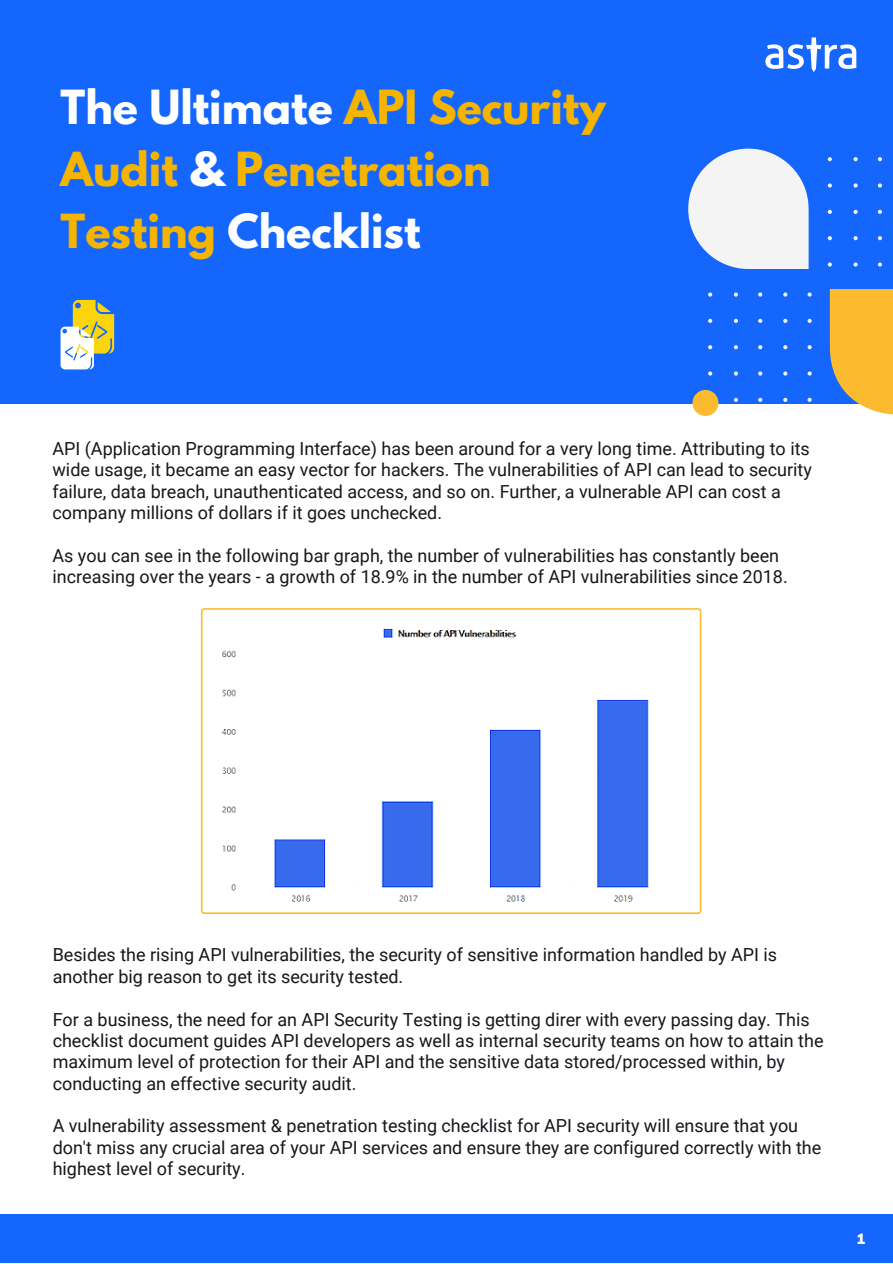
<style>
.page{position:relative;width:893px;height:1264px;background:#fff}
.page>*{position:absolute;margin:0;border:0;box-sizing:border-box;transform-origin:0 0}
.t1{font:700 41.7px/61.8px "League Spartan";color:#f5b400}
.t2{font:18px/21.3px "Roboto";color:#17161c}
.t3{font:900 14.55px "Muli";color:#fff}
.s1{color:#fffffd}
.s2{color:#fff}
</style>
<div class="page">
<div style="left:0;top:0;width:892px;height:404px;background:#1466fd"></div>
<svg style="left:688px;top:149px;width:120px;height:120px"></svg>
<svg style="left:877px;top:157px;width:4px;height:4px"></svg>
<svg style="left:877px;top:183px;width:4px;height:5px"></svg>
<svg style="left:877px;top:210px;width:4px;height:4px"></svg>
<svg style="left:877px;top:236px;width:4px;height:4px"></svg>
<svg style="left:877px;top:262px;width:4px;height:4px"></svg>
<svg style="left:853px;top:157px;width:4px;height:4px"></svg>
<svg style="left:853px;top:183px;width:4px;height:5px"></svg>
<svg style="left:853px;top:210px;width:4px;height:4px"></svg>
<svg style="left:853px;top:236px;width:4px;height:4px"></svg>
<svg style="left:853px;top:262px;width:4px;height:4px"></svg>
<svg style="left:827px;top:157px;width:4px;height:4px"></svg>
<svg style="left:827px;top:183px;width:4px;height:5px"></svg>
<svg style="left:827px;top:210px;width:4px;height:4px"></svg>
<svg style="left:827px;top:236px;width:4px;height:4px"></svg>
<svg style="left:827px;top:262px;width:4px;height:4px"></svg>
<svg style="left:829px;top:289px;width:63px;height:126px;background:#ebb84a"></svg>
<svg style="left:807px;top:292px;width:4px;height:4px"></svg>
<svg style="left:807px;top:319px;width:4px;height:4px"></svg>
<svg style="left:807px;top:345px;width:4px;height:4px"></svg>
<svg style="left:807px;top:371px;width:4px;height:4px"></svg>
<svg style="left:807px;top:398px;width:4px;height:4px"></svg>
<svg style="left:783px;top:292px;width:4px;height:5px"></svg>
<svg style="left:783px;top:319px;width:4px;height:4px"></svg>
<svg style="left:783px;top:345px;width:4px;height:4px"></svg>
<svg style="left:783px;top:371px;width:4px;height:4px"></svg>
<svg style="left:783px;top:398px;width:4px;height:4px"></svg>
<svg style="left:758px;top:292px;width:4px;height:5px"></svg>
<svg style="left:758px;top:319px;width:4px;height:4px"></svg>
<svg style="left:758px;top:345px;width:4px;height:4px"></svg>
<svg style="left:758px;top:371px;width:4px;height:4px"></svg>
<svg style="left:758px;top:398px;width:4px;height:4px"></svg>
<svg style="left:733px;top:292px;width:5px;height:5px"></svg>
<svg style="left:733px;top:319px;width:5px;height:4px"></svg>
<svg style="left:733px;top:345px;width:5px;height:4px"></svg>
<svg style="left:733px;top:371px;width:5px;height:4px"></svg>
<svg style="left:733px;top:398px;width:5px;height:4px"></svg>
<svg style="left:708px;top:292px;width:4px;height:5px"></svg>
<svg style="left:708px;top:319px;width:4px;height:4px"></svg>
<svg style="left:708px;top:345px;width:4px;height:4px"></svg>
<svg style="left:708px;top:371px;width:4px;height:4px"></svg>
<div style="left:692px;top:390px;width:26px;height:26px;background:#fcbb2f;border-radius:50%"></div>
<svg style="left:765px;top:37px;width:91px;height:35px"></svg>
<svg style="left:201px;top:608px;width:500px;height:306px"></svg>
<div style="left:0;top:1213px;width:892px;height:49px;background:#1466fd"></div>
<svg style="left:61px;top:300px;width:53px;height:69px"></svg>
<h1 class="t1" style="left:61px;top:82px;width:546px"><span class="s1">The Ultimate</span> API Security<br>Audit <span class="s2">&amp;</span> Penetration<br>Testing <span class="s2">Checklist</span></h1>
<p class="t2" style="left:52px;top:438px;width:760px">API (Application Programming Interface) has been around for a very long time. Attributing to its wide usage, it became an easy vector for hackers. The vulnerabilities of API can lead to security failure, data breach, unauthenticated access, and so on. Further, a vulnerable API can cost a company millions of dollars if it goes unchecked.</p>
<p class="t2" style="left:52px;top:545px;width:736px">As you can see in the following bar graph, the number of vulnerabilities has constantly been increasing over the years - a growth of 18.9% in the number of API vulnerabilities since 2018.</p>
<p class="t2" style="left:53px;top:944px;width:726px">Besides the rising API vulnerabilities, the security of sensitive information handled by API is another big reason to get its security tested.</p>
<p class="t2" style="left:53px;top:1008px;width:772px">For a business, the need for an API Security Testing is getting direr with every passing day. This checklist document guides API developers as well as internal security teams on how to attain the maximum level of protection for their API and the sensitive data stored/processed within, by conducting an effective security audit.</p>
<p class="t2" style="left:53px;top:1115px;width:770px">A vulnerability assessment &amp; penetration testing checklist for API security will ensure that you don't miss any crucial area of your API services and ensure they are configured correctly with the highest level of security.</p>
<p class="t3" style="left:856px;top:1228px;width:10px">1</p>
</div>
